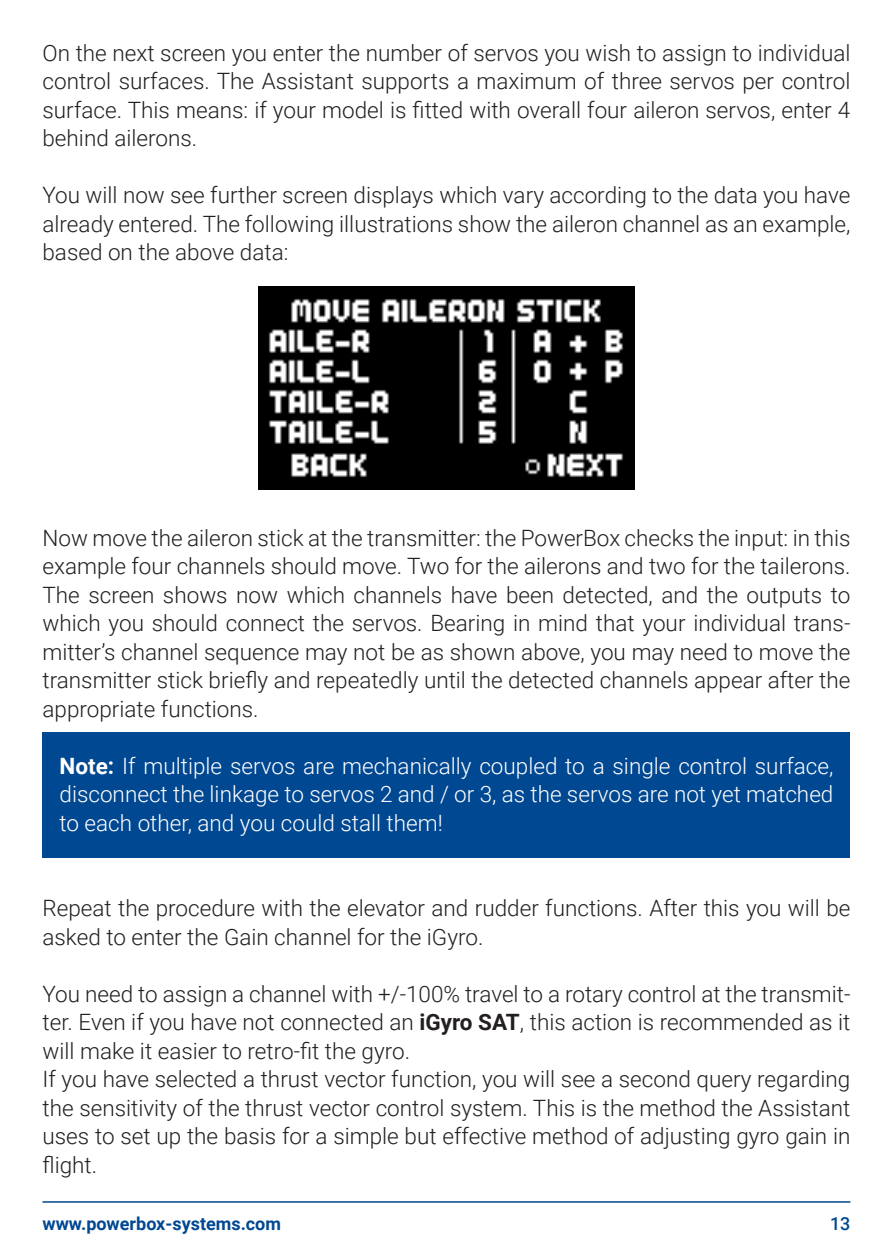
<style>
.page{position:relative;width:893px;height:1259px;background:#fff}
.page>*{position:absolute;margin:0;border:0;box-sizing:border-box;transform-origin:0 0}
.t1{font:300 22.5px/28.5px "Roboto";color:#231f20;text-align:justify}
.t2{font:300 22.5px/28.5px "Roboto";color:#fff;text-align:justify}
.t3{font:700 18px "Roboto";color:#014892}
.t4{font:500 18px "Roboto";color:#014892}
.s1{font-weight:700}
</style>
<div class="page">
<hr style="left:43px;top:1201px;width:807px;height:1px;background:#014892">
<img style="left:259px;top:286px;width:375px;height:203px">
<div style="left:43px;top:732px;width:807px;height:126px;background:#014892"></div>
<p class="t1" style="left:43px;top:38px;width:809px">On the next screen you enter the number of servos you wish to assign to individual control surfaces. The Assistant supports a maximum of three servos per control surface. This means: if your model is fitted with overall four aileron servos, enter 4 behind ailerons.</p>
<p class="t1" style="left:43px;top:180px;width:809px">You will now see further screen displays which vary according to the data you have already entered. The following illustrations show the aileron channel as an example, based on the above data:</p>
<p class="t1" style="left:43px;top:522px;width:809px">Now move the aileron stick at the transmitter: the PowerBox checks the input: in this example four channels should move. Two for the ailerons and two for the tailerons.<br>The screen shows now which channels have been detected, and the outputs to which you should connect the servos. Bearing in mind that your individual trans&shy;mitter’s channel sequence may not be as shown above, you may need to move the transmitter stick briefly and repeatedly until the detected channels appear after the appropriate functions.</p>
<p class="t2" style="left:60px;top:750px;width:775px"><span class="s1">Note:</span> If multiple servos are mechanically coupled to a single control surface, disconnect the linkage to servos 2 and / or 3, as the servos are not yet matched to each other, and you could stall them!</p>
<p class="t1" style="left:43px;top:893px;width:809px">Repeat the procedure with the elevator and rudder functions. After this you will be asked to enter the Gain channel for the iGyro.</p>
<p class="t1" style="left:43px;top:978px;width:809px;text-align:left">You need to assign a channel with +/-100% travel to a rotary control at the transmit&shy;ter. Even if you have not connected an <span class="s1">iGyro SAT</span>, this action is recommended as it will make it easier to retro-fit the gyro.<br>If you have selected a thrust vector function, you will see a second query regarding the sensitivity of the thrust vector control system. This is the method the Assistant uses to set up the basis for a simple but effective method of adjusting gyro gain in flight.</p>
<p class="t3" style="left:43px;top:1210px;width:240px">www.powerbox-systems.com</p>
<p class="t4" style="left:830px;top:1210px;width:22px">13</p>
</div>
